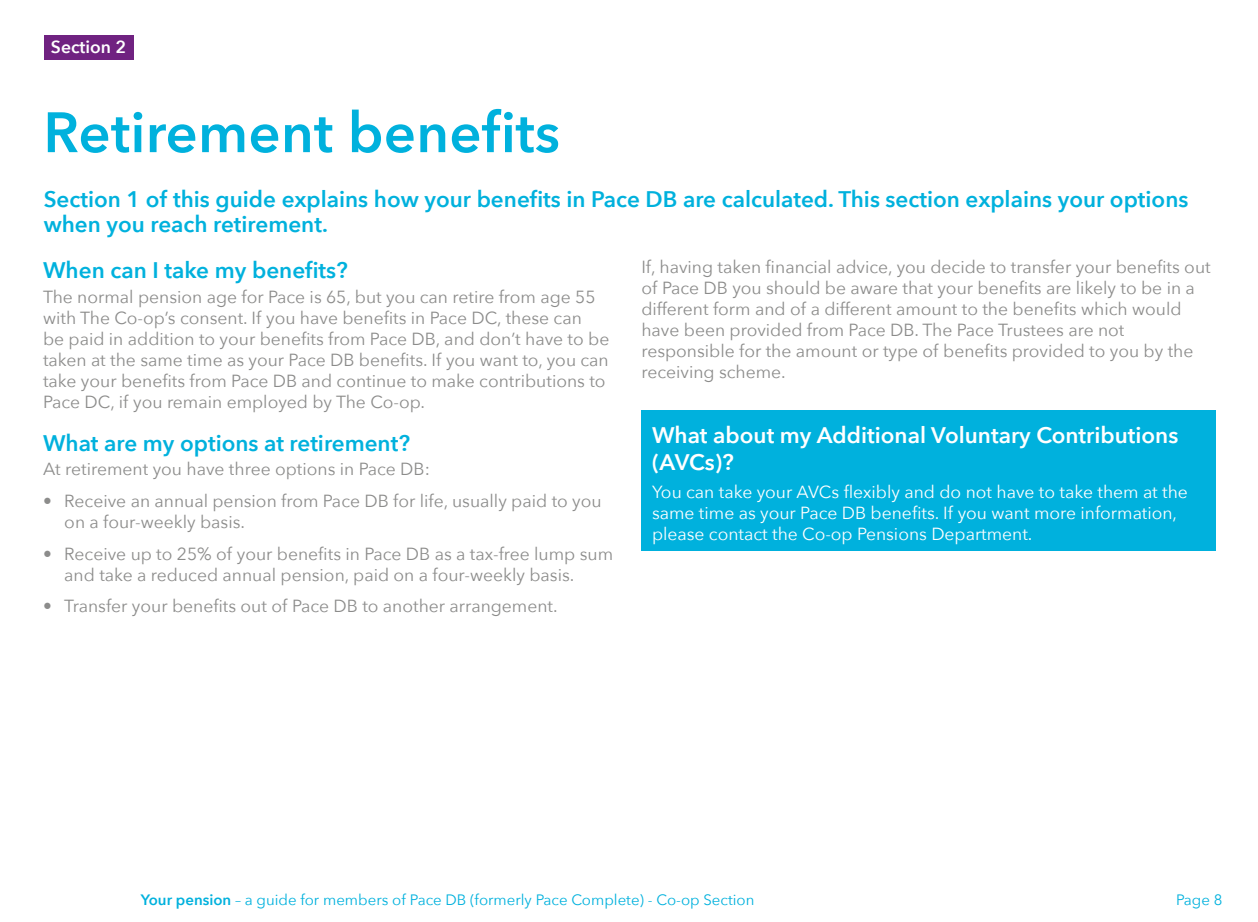
<style>
.page{position:relative;width:1258px;height:922px;background:#fff}
.page>*{position:absolute;margin:0;border:0;box-sizing:border-box;transform-origin:0 0}
.t1{font:600 56.25px "Avenir Next";letter-spacing:.005em;color:#00b1dd}
.t2{font:600 22.5px/25px "Avenir Next";color:#00b1dd}
.t3{font:600 22.5px/27px "Avenir Next";color:#fff}
.t4{font:17.5px/21px "Avenir Next";color:#8c8c8b}
.t5{font:17.5px/21px "Avenir Next";color:#fff}
.t6{font:600 17.5px "Avenir Next";color:#fff}
.t7{font:15px "Avenir Next";color:#00b1dd}
.s1{font-weight:600}
</style>
<div class="page">
<div style="left:44px;top:35px;width:89px;height:25px;background:#702281"></div>
<div style="left:641px;top:410px;width:574px;height:141px;background:#00b1dd"></div>
<p class="t6" style="left:51px;top:32px;width:77px">Section 2</p>
<h1 class="t1" style="left:43px;top:84px;width:518px">Retirement benefits</h1>
<p class="t2" style="left:44px;top:186px;width:1146px">Section 1 of this guide explains how your benefits in Pace DB are calculated. This section explains your options when you reach retirement.</p>
<p class="t2" style="left:43px;top:257px;width:306px">When can I take my benefits?</p>
<p class="t4" style="left:43px;top:285px;width:568px">The normal pension age for Pace is 65, but you can retire from age 55 with The Co-op’s consent. If you have benefits in Pace DC, these can<br>be paid in addition to your benefits from Pace DB, and don’t have to be taken at the same time as your Pace DB benefits. If you want to, you can take your benefits from Pace DB and continue to make contributions to Pace DC, if you remain employed by The Co-op.</p>
<p class="t2" style="left:43px;top:430px;width:368px">What are my options at retirement?</p>
<p class="t4" style="left:43px;top:458px;width:388px">At retirement you have three options in Pace DB:</p>
<p class="t4" style="left:64px;top:489px;width:539px;text-indent:-21px">• Receive an annual pension from Pace DB for life, usually paid to you on a four-weekly basis.</p>
<p class="t4" style="left:64px;top:542px;width:550px;text-indent:-21px">• Receive up to 25% of your benefits in Pace DB as a tax-free lump sum and take a reduced annual pension, paid on a four-weekly basis.</p>
<p class="t4" style="left:43px;top:595px;width:516px">• Transfer your benefits out of Pace DB to another arrangement.</p>
<p class="t4" style="left:641px;top:256px;width:571px">If, having taken financial advice, you decide to transfer your benefits out of Pace DB you should be aware that your benefits are likely to be in a different form and of a different amount to the benefits which would have been provided from Pace DB. The Pace Trustees are not responsible for the amount or type of benefits provided to you by the receiving scheme.</p>
<p class="t3" style="left:652px;top:421px;width:528px">What about my Additional Voluntary Contributions (AVCs)?</p>
<p class="t5" style="left:652px;top:481px;width:537px">You can take your AVCs flexibly and do not have to take them at the same time as your Pace DB benefits. If you want more information, please contact the Co-op Pensions Department.</p>
<p class="t7" style="left:141px;top:886px;width:615px"><span class="s1">Your pension</span> – a guide for members of Pace DB (formerly Pace Complete) - Co-op Section</p>
<p class="t7" style="left:1176px;top:886px;width:48px">Page 8</p>
</div>
